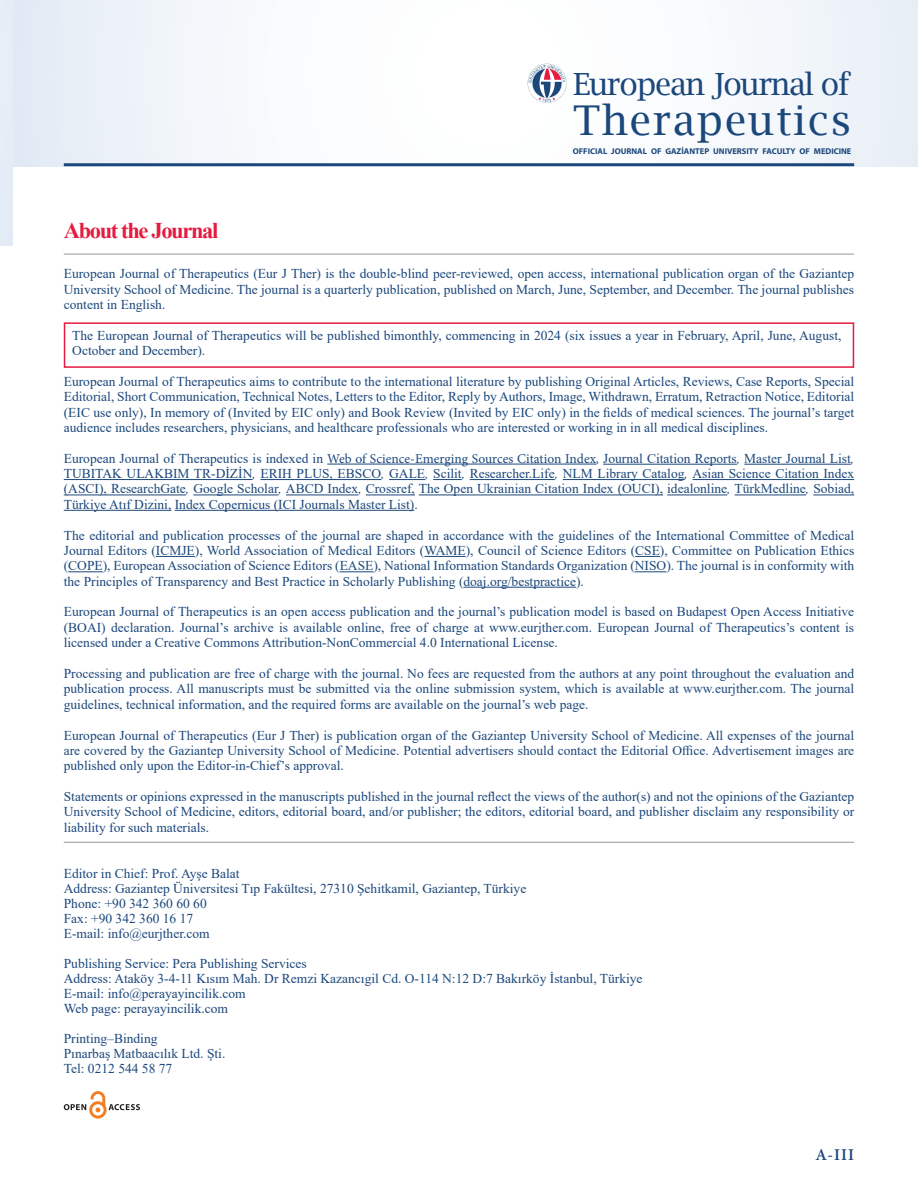
<style>
.page{position:relative;width:918px;height:1188px;background:#fff}
.page>*{position:absolute;margin:0;border:0;box-sizing:border-box;transform-origin:0 0}
.t1{font:41.1px "Lucida Bright";letter-spacing:.04em;color:#1b477b}
.t2{font:30.6px "Lucida Bright";letter-spacing:-.04em;color:#1b477b}
.t3{font:700 22.5px "Times New Roman";letter-spacing:-.06em;color:#e61b3f}
.t4{font:600 16.5px "Minion Pro";color:#1b477b}
.t5{font:13.5px/15.5px "Times New Roman";color:#1b477b;text-align:justify}
.t6{font:700 8.4px "Myriad Pro";color:#1b477b}
.s1{font-family:"Minion Pro"}
.s2{font-family:"Minion Pro";font-style:italic}
.s3{font-style:italic}
</style>
<div class="page">
<svg style="left:13px;top:0;width:905px;height:166px"></svg>
<hr style="left:64px;top:163px;width:790px;height:3px;background:#1b477b">
<div style="left:0;top:0;width:13px;height:246px;background:#e6edf6"></div>
<hr style="left:64px;top:254px;width:790px;height:1px;background:#939598">
<hr style="left:64px;top:842px;width:790px;height:1px;background:#939598">
<hr style="left:327px;top:464px;width:269px;height:1px;background:#1b477b">
<hr style="left:603px;top:464px;width:134px;height:1px;background:#1b477b">
<hr style="left:744px;top:464px;width:107px;height:1px;background:#1b477b">
<hr style="left:64px;top:479px;width:188px;height:1px;background:#1b477b">
<hr style="left:260px;top:479px;width:121px;height:1px;background:#1b477b">
<hr style="left:389px;top:479px;width:36px;height:1px;background:#1b477b">
<svg style="left:433px;top:479px;width:29px;height:1px"></svg>
<hr style="left:470px;top:479px;width:85px;height:1px;background:#1b477b">
<hr style="left:563px;top:479px;width:122px;height:1px;background:#1b477b">
<hr style="left:693px;top:479px;width:161px;height:1px;background:#1b477b">
<hr style="left:64px;top:495px;width:122px;height:1px;background:#1b477b">
<hr style="left:193px;top:495px;width:86px;height:1px;background:#1b477b">
<hr style="left:286px;top:495px;width:72px;height:1px;background:#1b477b">
<hr style="left:366px;top:495px;width:49px;height:1px;background:#1b477b">
<hr style="left:419px;top:495px;width:244px;height:1px;background:#1b477b">
<hr style="left:667px;top:495px;width:60px;height:1px;background:#1b477b">
<hr style="left:735px;top:495px;width:71px;height:1px;background:#1b477b">
<hr style="left:813px;top:495px;width:41px;height:1px;background:#1b477b">
<hr style="left:64px;top:510px;width:107px;height:1px;background:#1b477b">
<hr style="left:175px;top:510px;width:239px;height:1px;background:#1b477b">
<hr style="left:156px;top:556px;width:39px;height:1px;background:#1b477b">
<hr style="left:424px;top:556px;width:42px;height:1px;background:#1b477b">
<svg style="left:635px;top:556px;width:25px;height:1px"></svg>
<hr style="left:68px;top:571px;width:35px;height:1px;background:#1b477b">
<hr style="left:340px;top:571px;width:33px;height:1px;background:#1b477b">
<hr style="left:635px;top:571px;width:31px;height:1px;background:#1b477b">
<hr style="left:463px;top:587px;width:113px;height:1px;background:#1b477b">
<svg style="left:64px;top:1091px;width:76px;height:28px"></svg>
<div style="left:64px;top:322px;width:790px;height:46px;border:2px solid #e61b3f"></div>
<svg style="left:528px;top:64px;width:38px;height:39px"></svg>
<h2 class="t2" style="left:573px;top:66px;width:279px">European Journal of</h2>
<h1 class="t1" style="left:573px;top:97px;width:280px">Therapeutics</h1>
<p class="t6" style="left:573px;top:146px;width:280px">OFFICIAL JOURNAL OF GAZİANTEP UNIVERSITY FACULTY OF MEDICINE</p>
<h3 class="t3" style="left:64px;top:214px;width:156px">About the Journal</h3>
<p class="t5" style="left:64px;top:266px;width:792px">European Journal of Therapeutics (Eur J Ther) is the double-blind peer-reviewed, open access, international publication organ of the Gaziantep University School of Medicine. The journal is a quarterly publication, published on March, June, September, and December. The journal publishes content in English.</p>
<p class="t5" style="left:72px;top:327px;width:771px">The European Journal of Therapeutics will be published bimonthly, commencing in 2024 (six issues a year in February, April, June, August,<br>October and December).</p>
<p class="t5" style="left:64px;top:373px;width:792px">European Journal of Therapeutics aims to contribute to the international literature by publishing Original Articles, Reviews, Case Reports, Special Editorial, Short Communication, Technical Notes, Letters to the Editor, Reply by Authors, Image, Withdrawn, Erratum, Retraction Notice, Editorial (EIC use only), In memory of (Invited by EIC only) and Book Review (Invited by EIC only) in the fields of medical sciences. The journal’s target audience includes researchers, physicians, and healthcare professionals who are interested or working in in all medical disciplines.</p>
<p class="t5" style="left:64px;top:450px;width:792px">European Journal of Therapeutics is indexed in <span class="s1">Web of Science-Emerging Sources Citation Index</span><span class="s2">,</span> Journal Citation Reports<span class="s3">,</span> Master Journal List<span class="s3">, </span>TUBITAK ULAKBIM TR-DİZİN<span class="s3">,</span> ERIH PLUS, EBSCO<span class="s3">,</span> GALE<span class="s3">,</span> Scilit<span class="s3">,</span> Researcher.Life<span class="s3">,</span> NLM Library Catalog<span class="s3">,</span> Asian Science Citation Index (ASCI), ResearchGate<span class="s3">,</span> Google Scholar<span class="s3">,</span> ABCD Index<span class="s3">,</span> Crossref, The Open Ukrainian Citation Index (OUCI), idealonline<span class="s3">,</span> TürkMedline<span class="s3">,</span> Sobiad, Türkiye Atıf Dizini, Index Copernicus (ICI Journals Master List).</p>
<p class="t5" style="left:64px;top:527px;width:792px">The editorial and publication processes of the journal are shaped in accordance with the guidelines of the International Committee of Medical Journal Editors (ICMJE), World Association of Medical Editors (WAME), Council of Science Editors (CSE), Committee on Publication Ethics (COPE), European Association of Science Editors (EASE), National Information Standards Organization (NISO). The journal is in conformity with the Principles of Transparency and Best Practice in Scholarly Publishing (doaj.org/bestpractice).</p>
<p class="t5" style="left:64px;top:604px;width:792px">European Journal of Therapeutics is an open access publication and the journal’s publication model is based on Budapest Open Access Initiative (BOAI) declaration. Journal’s archive is available online, free of charge at www.eurjther.com. European Journal of Therapeutics’s content is licensed under a Creative Commons Attribution-NonCommercial 4.0 International License.</p>
<p class="t5" style="left:64px;top:665px;width:792px">Processing and publication are free of charge with the journal. No fees are requested from the authors at any point throughout the evaluation and publication process. All manuscripts must be submitted via the online submission system, which is available at www.eurjther.com. The journal guidelines, technical information, and the required forms are available on the journal’s web page.</p>
<p class="t5" style="left:64px;top:727px;width:792px">European Journal of Therapeutics (Eur J Ther) is publication organ of the Gaziantep University School of Medicine. All expenses of the journal are covered by the Gaziantep University School of Medicine. Potential advertisers should contact the Editorial Office. Advertisement images are published only upon the Editor-in-Chief’s approval.</p>
<p class="t5" style="left:64px;top:788px;width:792px">Statements or opinions expressed in the manuscripts published in the journal reflect the views of the author(s) and not the opinions of the Gaziantep University School of Medicine, editors, editorial board, and/or publisher; the editors, editorial board, and publisher disclaim any responsibility or liability for such materials.</p>
<p class="t5" style="left:64px;top:865px;width:464px;line-height:15px;text-align:left">Editor in Chief: Prof. Ayşe Balat<br>Address: Gaziantep Üniversitesi Tıp Fakültesi, 27310 Şehitkamil, Gaziantep, Türkiye Phone: +90 342 360 60 60<br>Fax: +90 342 360 16 17<br>E-mail: info@eurjther.com</p>
<p class="t5" style="left:64px;top:955px;width:580px;line-height:15px;text-align:left">Publishing Service: Pera Publishing Services<br>Address: Ataköy 3-4-11 Kısım Mah. Dr Remzi Kazancıgil Cd. O-114 N:12 D:7 Bakırköy İstanbul, Türkiye E-mail: info@perayayincilik.com<br>Web page: perayayincilik.com</p>
<p class="t5" style="left:64px;top:1030px;width:163px;line-height:15px;text-align:left">Printing–Binding<br>Pınarbaş Matbaacılık Ltd. Şti.<br>Tel: 0212 544 58 77</p>
<p class="t4" style="left:816px;top:1143px;width:40px">A-III</p>
</div>
